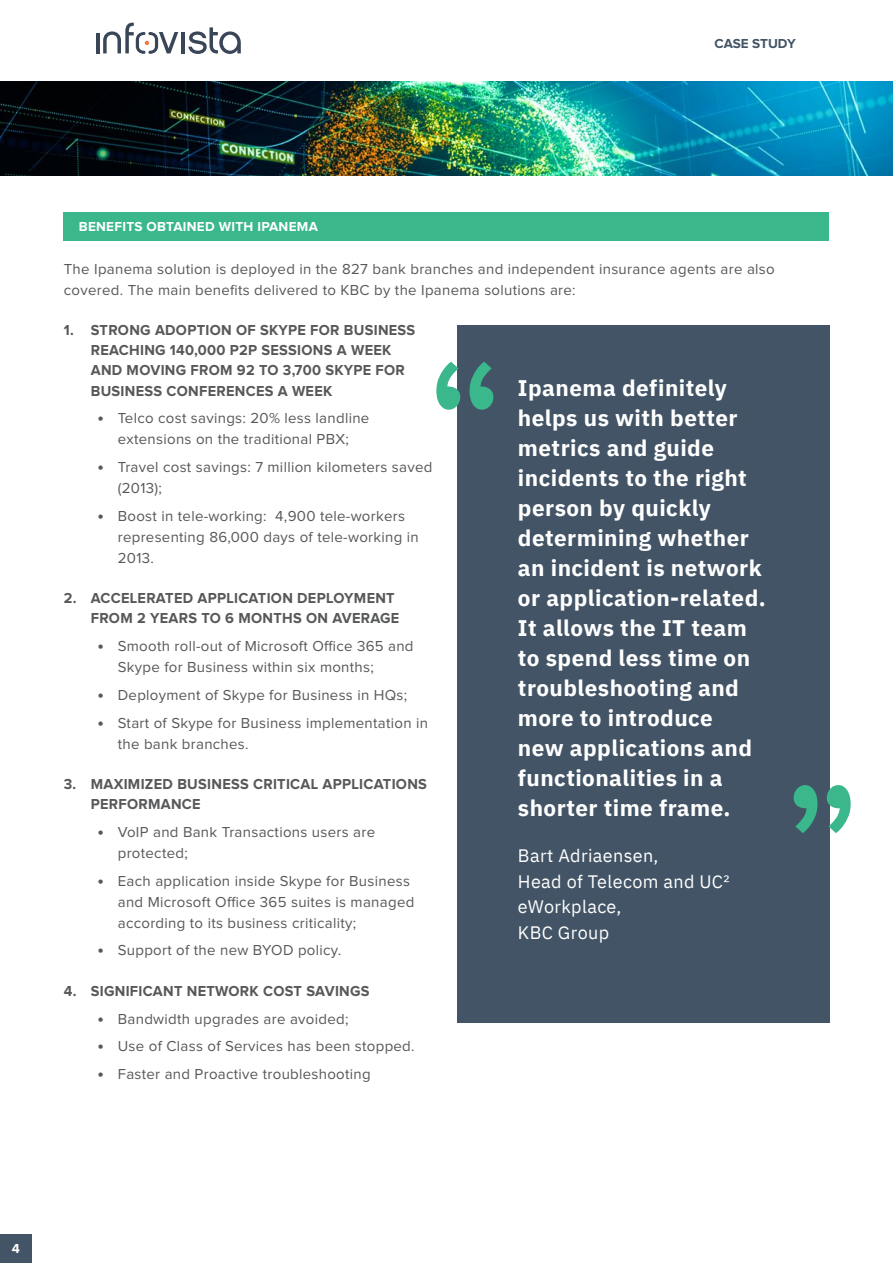
<style>
.page{position:relative;width:893px;height:1263px;background:#fff}
.page>*{position:absolute;margin:0;border:0;box-sizing:border-box;transform-origin:0 0}
.t1{font:700 22.5px/30px "IBM Plex Sans";letter-spacing:.02em;color:#fff}
.t2{font:18px/25.5px "IBM Plex Sans";letter-spacing:.02em;color:#fff}
.t3{font:15px/21px "Proxima Nova";letter-spacing:.02em;color:#57585a}
.t4{font:700 15px/20.1px "Proxima Nova";letter-spacing:.02em;color:#57585a}
.t5{font:700 13.5px "Proxima Nova";letter-spacing:.02em;color:#fff}
.t6{font:700 13.5px "Proxima Nova";letter-spacing:-.005em;color:#425465}
.s1{font-weight:700;font-size:18px}
</style>
<div class="page">
<img style="left:0;top:82px;width:893px;height:93px">
<div style="left:64px;top:212px;width:765px;height:29px;background:#3bb78c"></div>
<div style="left:457px;top:325px;width:373px;height:698px;background:#425465"></div>
<svg style="left:436px;top:362px;width:25px;height:48px"></svg>
<svg style="left:469px;top:362px;width:25px;height:48px"></svg>
<svg style="left:826px;top:785px;width:25px;height:48px"></svg>
<svg style="left:793px;top:785px;width:25px;height:48px"></svg>
<hr style="left:96px;top:33px;width:3px;height:20px;background:#394657">
<hr style="left:182px;top:32px;width:3px;height:21px;background:#394657">
<svg style="left:188px;top:27px;width:53px;height:27px"></svg>
<svg style="left:103px;top:22px;width:75px;height:32px"></svg>
<div style="left:0;top:1234px;width:32px;height:29px;background:#425465"></div>
<p class="t6" style="left:714px;top:38px;width:83px">CASE STUDY</p>
<p class="t5" style="left:79px;top:220px;width:241px">BENEFITS OBTAINED WITH IPANEMA</p>
<p class="t3" style="left:64px;top:259px;width:712px">The Ipanema solution is deployed in the 827 bank branches and independent insurance agents are also covered. The main benefits delivered to KBC by the Ipanema solutions are:</p>
<p class="t4" style="left:91px;top:321px;width:326px;text-indent:-27px">1. STRONG ADOPTION OF SKYPE FOR BUSINESS REACHING 140,000 P2P SESSIONS A WEEK AND MOVING FROM 92 TO 3,700 SKYPE FOR BUSINESS CONFERENCES A WEEK</p>
<p class="t3" style="left:98px;top:408px;width:273px;text-align:center"><span class="s1">•</span> Telco cost savings: 20% less landline extensions on the traditional PBX;</p>
<p class="t3" style="left:118px;top:457px;width:316px;text-indent:-20px"><span class="s1">•</span> Travel cost savings: 7 million kilometers saved (2013);</p>
<p class="t3" style="left:118px;top:506px;width:302px;text-indent:-20px"><span class="s1">•</span> Boost in tele-working: 4,900 tele-workers representing 86,000 days of tele-working in<br>2013.</p>
<p class="t4" style="left:91px;top:589px;width:310px;text-indent:-27px">2. ACCELERATED APPLICATION DEPLOYMENT<br>FROM 2 YEARS TO 6 MONTHS ON AVERAGE</p>
<p class="t3" style="left:118px;top:636px;width:297px;text-indent:-20px"><span class="s1">•</span> Smooth roll-out of Microsoft Office 365 and<br>Skype for Business within six months;</p>
<p class="t3" style="left:98px;top:685px;width:311px"><span class="s1">•</span> Deployment of Skype for Business in HQs;</p>
<p class="t3" style="left:118px;top:713px;width:312px;text-indent:-20px"><span class="s1">•</span> Start of Skype for Business implementation in the bank branches.</p>
<p class="t4" style="left:91px;top:775px;width:338px;text-indent:-27px">3. MAXIMIZED BUSINESS CRITICAL APPLICATIONS<br>PERFORMANCE</p>
<p class="t3" style="left:118px;top:822px;width:259px;text-indent:-20px"><span class="s1">•</span> VoIP and Bank Transactions users are protected;</p>
<p class="t3" style="left:118px;top:871px;width:298px;text-indent:-20px"><span class="s1">•</span> Each application inside Skype for Business and Microsoft Office 365 suites is managed according to its business criticality;</p>
<p class="t3" style="left:98px;top:940px;width:245px"><span class="s1">•</span> Support of the new BYOD policy.</p>
<p class="t4" style="left:64px;top:981px;width:307px">4. SIGNIFICANT NETWORK COST SAVINGS</p>
<p class="t3" style="left:98px;top:1009px;width:252px"><span class="s1">•</span> Bandwidth upgrades are avoided;</p>
<p class="t3" style="left:98px;top:1036px;width:319px"><span class="s1">•</span> Use of Class of Services has been stopped.</p>
<p class="t3" style="left:98px;top:1064px;width:275px"><span class="s1">•</span> Faster and Proactive troubleshooting</p>
<p class="t1" style="left:518px;top:372px;width:249px">Ipanema definitely helps us with better metrics and guide incidents to the right person by quickly determining whether an incident is network or application-related.<br>It allows the IT team to spend less time on troubleshooting and more to introduce<br>new applications and functionalities in a shorter time frame.</p>
<p class="t2" style="left:518px;top:842px;width:213px">Bart Adriaensen,<br>Head of Telecom and UC² eWorkplace,<br>KBC Group</p>
<p class="t5" style="left:12px;top:1242px;width:10px">4</p>
</div>
